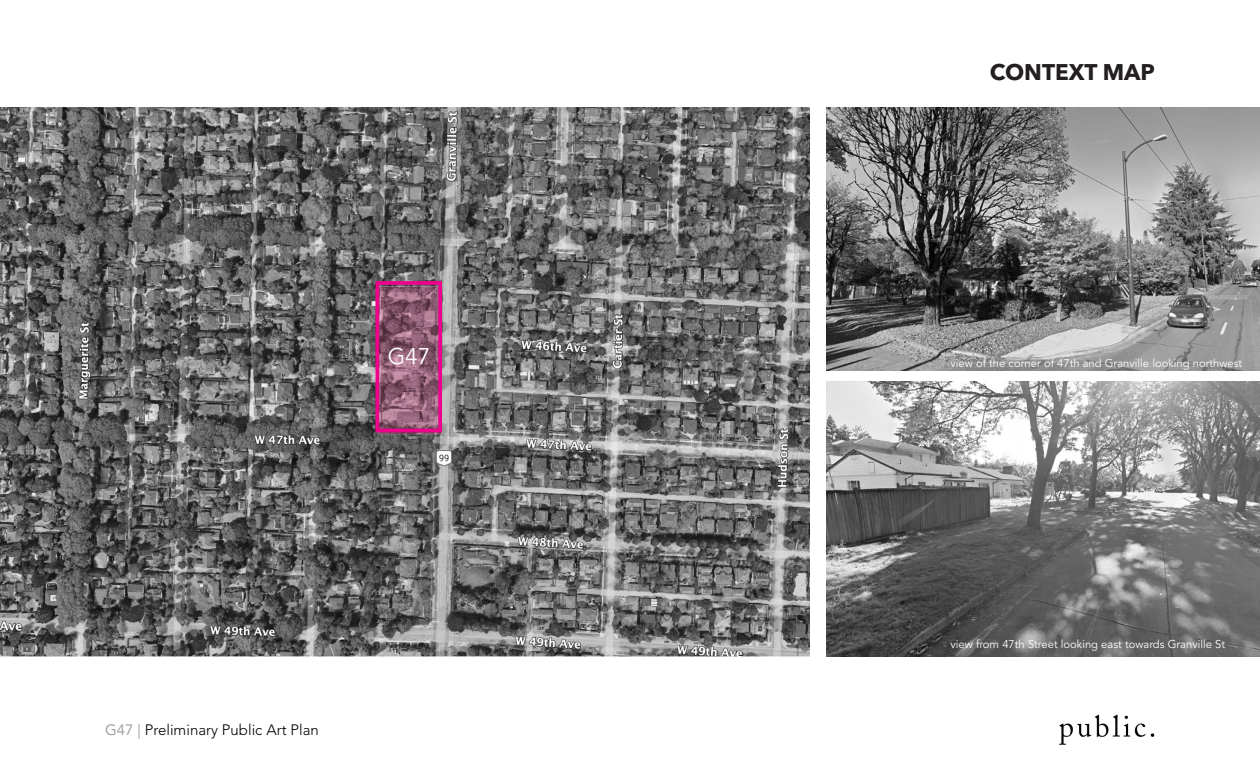
<style>
.page{position:relative;width:1260px;height:765px;background:#fff}
.page>*{position:absolute;margin:0;border:0;box-sizing:border-box;transform-origin:0 0}
.t1{font:700 22.5px "Avenir Next LT Pro";color:#231f20}
.t2{font:22.5px "Avenir LT Std";color:#fff}
.t3{font:300 15px "Avenir";color:#000}
.t4{font:11.25px "Avenir LT Std";color:#fff}
.s1{font-family:"Avenir LT Std";font-weight:400;color:#a1a4a5}
</style>
<div class="page">
<img style="left:1059px;top:714px;width:96px;height:31px">
<img style="left:0;top:107px;width:810px;height:549px">
<img style="left:827px;top:107px;width:433px;height:263px">
<img style="left:827px;top:382px;width:433px;height:274px">
<img style="left:379px;top:287px;width:63px;height:147px">
<div style="left:375px;top:281px;width:67px;height:151px;border:4px solid #ed028c"></div>
<h1 class="t2" style="left:388px;top:343px;width:44px">G47</h1>
<h2 class="t3" style="left:105px;top:718px;width:215px"><span class="s1">G47 |</span> Preliminary Public Art Plan</h2>
<h1 class="t1" style="left:990px;top:58px;width:167px">CONTEXT MAP</h1>
<p class="t4" style="left:951px;top:356px;width:293px">view of the corner of 47th and Granville looking northwest</p>
<p class="t4" style="left:951px;top:637px;width:276px">view from 47th Street looking east towards Granville St</p>
</div>
